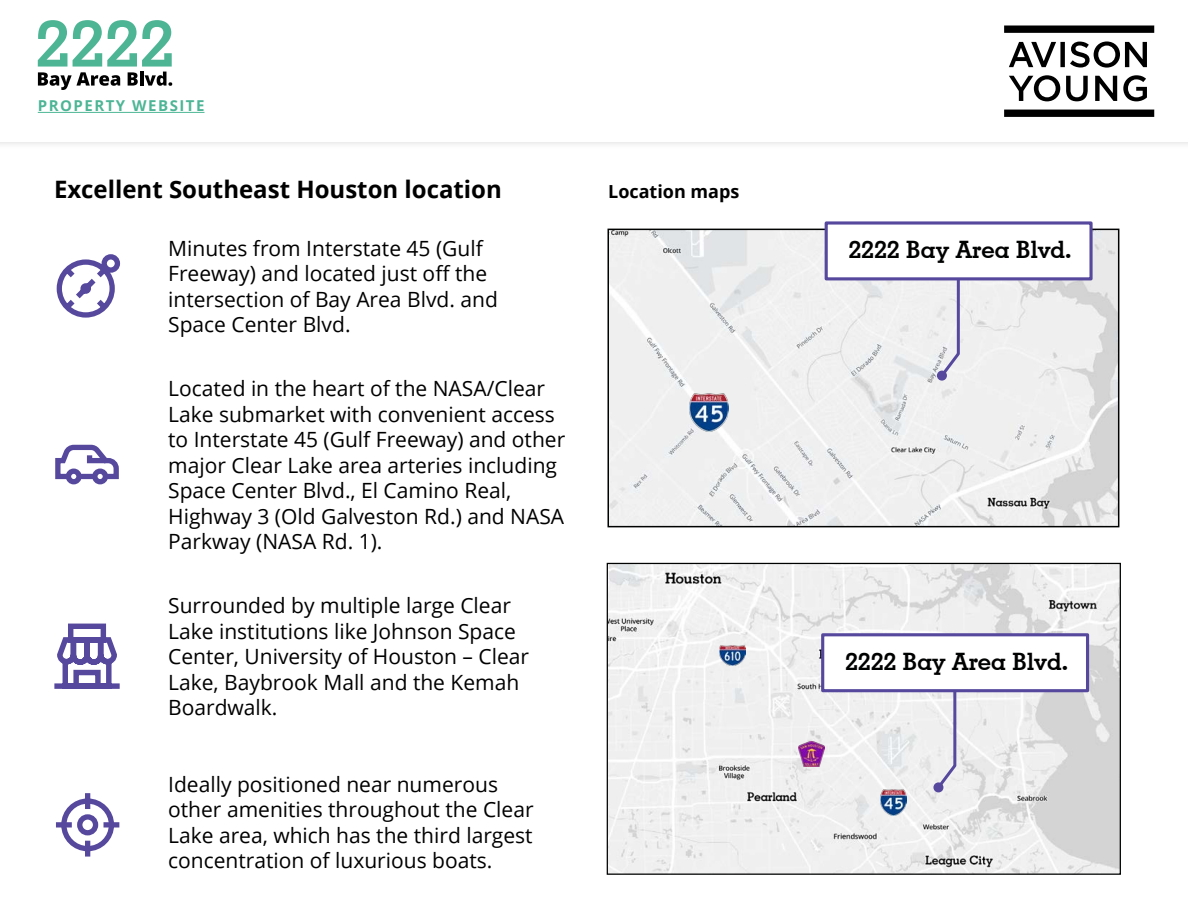
<style>
.page{position:relative;width:1188px;height:918px;background:#fff}
.page>*{position:absolute;margin:0;border:0;box-sizing:border-box;transform-origin:0 0}
.t1{font:700 24px "Open Sans";color:#000}
.t2{font:700 24px "Geometric Slab 703 BT";color:#000101}
.t3{font:21px/25.5px "Open Sans";color:#000}
.t4{font:700 18px "Open Sans";color:#000}
.t5{font:700 15px "Open Sans";letter-spacing:.1em;color:#4db595}
</style>
<div class="page">
<div style="left:0;top:0;width:1188px;height:150px;background:#f8f8f8"></div>
<div style="left:0;top:0;width:1188px;height:142px;background:#fff"></div>
<svg style="left:1004px;top:26px;width:150px;height:7px"></svg>
<svg style="left:1004px;top:110px;width:150px;height:7px"></svg>
<svg style="left:1009px;top:41px;width:138px;height:27px"></svg>
<svg style="left:1009px;top:75px;width:51px;height:26px"></svg>
<svg style="left:1066px;top:76px;width:22px;height:25px"></svg>
<svg style="left:1095px;top:76px;width:22px;height:25px"></svg>
<svg style="left:1123px;top:75px;width:24px;height:26px"></svg>
<hr style="left:38px;top:112px;width:167px;height:1px;background:#4db595">
<svg style="left:38px;top:20px;width:134px;height:70px"></svg>
<svg style="left:61px;top:796px;width:53px;height:58px"></svg>
<div style="left:85px;top:796px;width:5px;height:10px;background:#55489d"></div>
<div style="left:85px;top:843px;width:5px;height:11px;background:#55489d"></div>
<div style="left:59px;top:822px;width:10px;height:6px;background:#55489d"></div>
<div style="left:106px;top:822px;width:11px;height:6px;background:#55489d"></div>
<svg style="left:56px;top:254px;width:65px;height:64px"></svg>
<svg style="left:54px;top:444px;width:66px;height:245px"></svg>
<img style="left:609px;top:565px;width:510px;height:308px">
<div style="left:607px;top:563px;width:514px;height:312px;border:1px solid #000101"></div>
<img style="left:611px;top:232px;width:505px;height:292px">
<div style="left:608px;top:229px;width:511px;height:298px;border:2px solid #000101"></div>
<svg style="left:938px;top:280px;width:23px;height:100px"></svg>
<svg style="left:934px;top:692px;width:24px;height:100px"></svg>
<div style="left:825px;top:221px;width:268px;height:59px;background:#fff;border:3px solid #55489d"></div>
<div style="left:821px;top:633px;width:268px;height:59px;background:#fff;border:3px solid #55489d"></div>
<div style="left:937px;top:371px;width:10px;height:10px;background:#55489d;border-radius:50%"></div>
<div style="left:933px;top:782px;width:10px;height:10px;background:#55489d;border-radius:50%"></div>
<img style="left:720px;top:645px;width:25px;height:21px">
<img style="left:881px;top:790px;width:25px;height:26px">
<img style="left:799px;top:741px;width:25px;height:26px">
<img style="left:690px;top:393px;width:38px;height:38px">
<p class="t5" style="left:38px;top:95px;width:168px">PROPERTY WEBSITE</p>
<p class="t1" style="left:54px;top:172px;width:449px">Excellent Southeast Houston location</p>
<p class="t4" style="left:608px;top:179px;width:133px">Location maps</p>
<p class="t3" style="left:168px;top:235px;width:331px">Minutes from Interstate 45 (Gulf<br>Freeway) and located just off the intersection of Bay Area Blvd. and<br>Space Center Blvd.</p>
<p class="t3" style="left:168px;top:375px;width:399px">Located in the heart of the NASA/Clear Lake submarket with convenient access to Interstate 45 (Gulf Freeway) and other major Clear Lake area arteries including Space Center Blvd., El Camino Real, Highway 3 (Old Galveston Rd.) and NASA Parkway (NASA Rd. 1).</p>
<p class="t3" style="left:168px;top:592px;width:362px">Surrounded by multiple large Clear<br>Lake institutions like Johnson Space<br>Center, University of Houston – Clear<br>Lake, Baybrook Mall and the Kemah<br>Boardwalk.</p>
<p class="t3" style="left:168px;top:771px;width:367px">Ideally positioned near numerous other amenities throughout the Clear Lake area, which has the third largest concentration of luxurious boats.</p>
<p class="t2" style="left:848px;top:235px;width:225px">2222 Bay Area Blvd.</p>
<p class="t2" style="left:845px;top:647px;width:225px">2222 Bay Area Blvd.</p>
</div>
